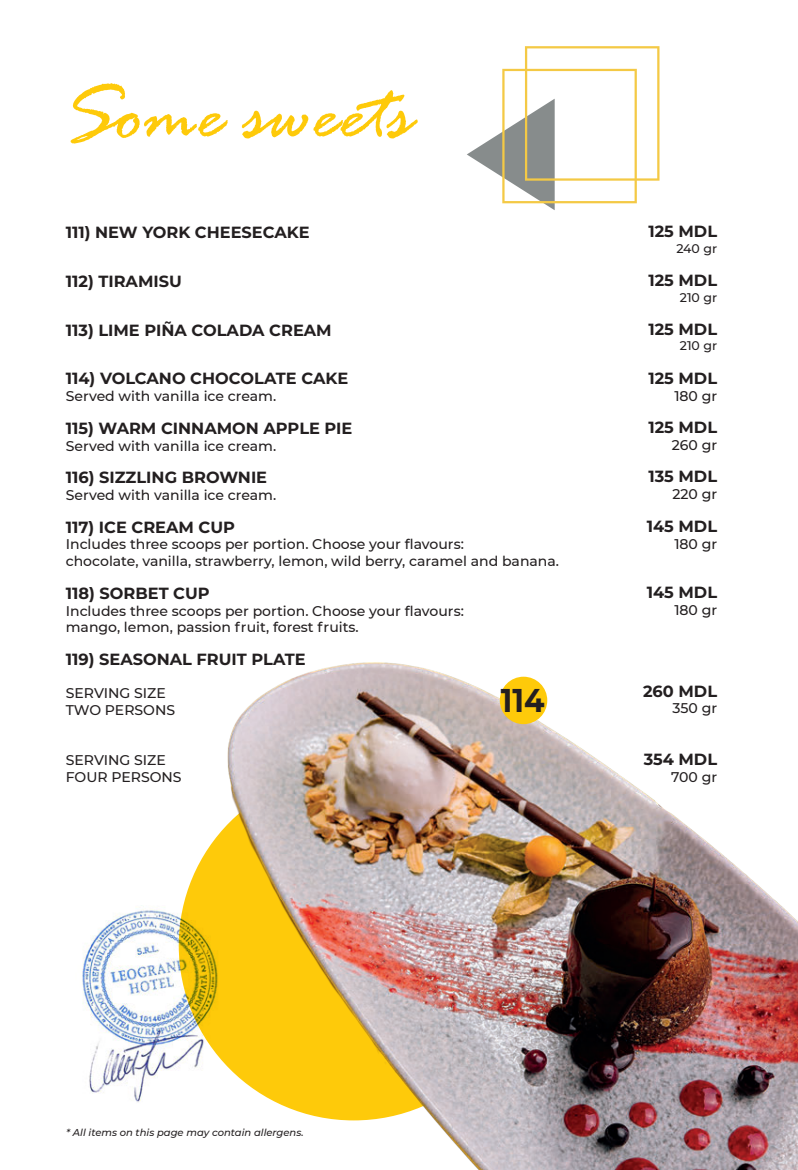
<style>
.page{position:relative;width:798px;height:1170px;background:#fff}
.page>*{position:absolute;margin:0;border:0;box-sizing:border-box;transform-origin:0 0}
.t1{font:italic 83.75px "Rage";color:#feca0a}
.t2{font:700 33px "Montserrat";color:#231f20;scale:.9 1}
.t3{font:700 16.12px "Montserrat";color:#231f20}
.t4{font:500 14px/16.9px "Montserrat";color:#231f20}
.t5{font:500 12.5px "Montserrat";color:#231f20}
.t6{font:italic 500 10px "Montserrat";color:#231f20}
</style>
<div class="page">
<img style="left:216px;top:662px;width:581px;height:507px">
<img style="left:82px;top:905px;width:140px;height:198px">
<svg style="left:467px;top:46px;width:192px;height:164px"></svg>
<div style="left:499px;top:676px;width:48px;height:48px;background:#feca0a;border-radius:50%"></div>
<h1 class="t1" style="left:61px;top:69px;width:353px">Some sweets</h1>
<p class="t3" style="left:66px;top:221px;width:245px">111) NEW YORK CHEESECAKE</p>
<p class="t3" style="left:66px;top:269px;width:117px">112) TIRAMISU</p>
<p class="t3" style="left:66px;top:318px;width:267px">113) LIME PIÑA COLADA CREAM</p>
<p class="t3" style="left:66px;top:367px;width:284px">114) VOLCANO CHOCOLATE CAKE</p>
<p class="t4" style="left:66px;top:387px;width:212px">Served with vanilla ice cream.</p>
<p class="t3" style="left:66px;top:416px;width:288px">115) WARM CINNAMON APPLE PIE</p>
<p class="t4" style="left:66px;top:436px;width:212px">Served with vanilla ice cream.</p>
<p class="t3" style="left:66px;top:466px;width:203px">116) SIZZLING BROWNIE</p>
<p class="t4" style="left:66px;top:486px;width:212px">Served with vanilla ice cream.</p>
<p class="t3" style="left:66px;top:515px;width:171px">117) ICE CREAM CUP</p>
<p class="t4" style="left:66px;top:535px;width:494px">Includes three scoops per portion. Choose your flavours:<br>chocolate, vanilla, strawberry, lemon, wild berry, caramel and banana.</p>
<p class="t3" style="left:66px;top:581px;width:145px">118) SORBET CUP</p>
<p class="t4" style="left:66px;top:601px;width:399px">Includes three scoops per portion. Choose your flavours: mango, lemon, passion fruit, forest fruits.</p>
<p class="t3" style="left:66px;top:647px;width:241px">119) SEASONAL FRUIT PLATE</p>
<p class="t4" style="left:66px;top:684px;width:111px">SERVING SIZE<br>TWO PERSONS</p>
<h2 class="t2" style="left:500px;top:676px;width:50px">114</h2>
<p class="t4" style="left:66px;top:751px;width:117px">SERVING SIZE<br>FOUR PERSONS</p>
<p class="t3" style="left:648px;top:220px;width:70px">125 MDL</p>
<p class="t3" style="left:648px;top:269px;width:70px">125 MDL</p>
<p class="t3" style="left:648px;top:317px;width:70px">125 MDL</p>
<p class="t3" style="left:648px;top:366px;width:70px">125 MDL</p>
<p class="t4" style="left:674px;top:386px;width:44px">180 gr</p>
<p class="t3" style="left:648px;top:415px;width:70px">125 MDL</p>
<p class="t4" style="left:671px;top:436px;width:47px">260 gr</p>
<p class="t3" style="left:648px;top:465px;width:70px">135 MDL</p>
<p class="t4" style="left:672px;top:485px;width:46px">220 gr</p>
<p class="t3" style="left:646px;top:514px;width:72px">145 MDL</p>
<p class="t4" style="left:674px;top:534px;width:44px">180 gr</p>
<p class="t3" style="left:646px;top:580px;width:72px">145 MDL</p>
<p class="t4" style="left:674px;top:600px;width:44px">180 gr</p>
<p class="t5" style="left:676px;top:240px;width:42px">240 gr</p>
<p class="t5" style="left:679px;top:288px;width:39px">210 gr</p>
<p class="t5" style="left:679px;top:337px;width:39px">210 gr</p>
<p class="t3" style="left:643px;top:679px;width:75px">260 MDL</p>
<p class="t4" style="left:672px;top:699px;width:46px">350 gr</p>
<p class="t3" style="left:643px;top:747px;width:75px">354 MDL</p>
<p class="t4" style="left:670px;top:767px;width:47px">700 gr</p>
<p class="t6" style="left:66px;top:1125px;width:239px">* All items on this page may contain allergens.</p>
</div>
